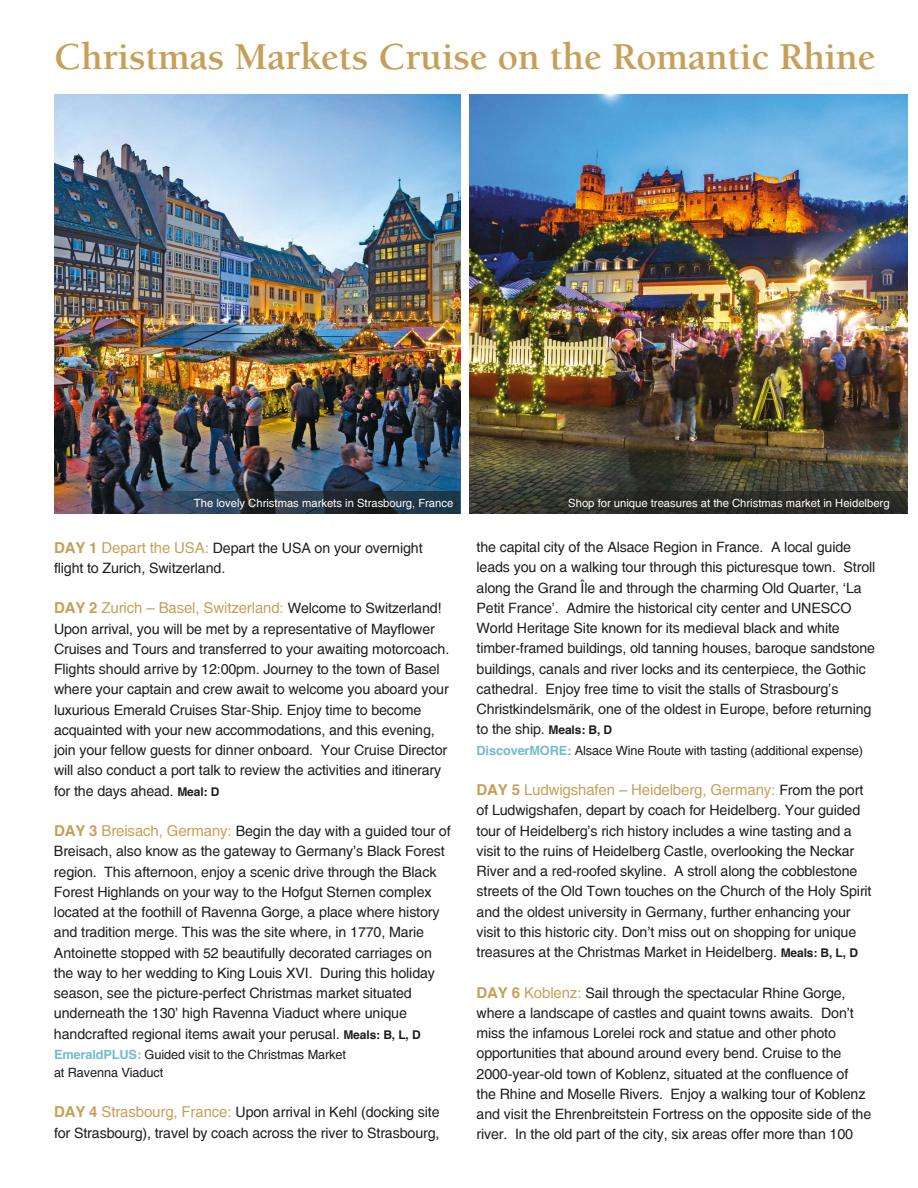
<style>
.page{position:relative;width:918px;height:1188px;background:#fff}
.page>*{position:absolute;margin:0;border:0;box-sizing:border-box;transform-origin:0 0}
.t1{font:700 39px "Berkeley";letter-spacing:-.005em;color:#c6a058}
.t2{font:15px "Helvetica";letter-spacing:-.01em;color:#c6a058}
.t3{font:14.25px/20.2px "Helvetica";letter-spacing:-.01em;color:#1d1d1b}
.t4{font:12.75px/18px "Helvetica";letter-spacing:-.01em;color:#1d1d1b}
.t5{font:11.25px "Helvetica";color:#fff}
.s1{font-weight:700;font-size:15px;color:#c6a058}
.s2{font-size:15px;color:#c6a058}
.s3{font-weight:700}
.s4{font-size:14.25px;color:#1d1d1b}
.s5{font-weight:700;font-size:12px}
.s6{font-weight:700;color:#73bccb}
</style>
<div class="page">
<img style="left:54px;top:95px;width:406px;height:419px">
<img style="left:469px;top:95px;width:438px;height:419px">
<svg style="left:469px;top:491px;width:437px;height:23px;background:#2c2d28"></svg>
<svg style="left:54px;top:491px;width:405px;height:23px;background:#323b48"></svg>
<h1 class="t1" style="left:54px;top:36px;width:823px">Christmas Markets Cruise on the Romantic Rhine</h1>
<p class="t5" style="left:194px;top:496px;width:261px">The lovely Christmas markets in Strasbourg, France</p>
<p class="t5" style="left:568px;top:496px;width:323px">Shop for unique treasures at the Christmas market in Heidelberg</p>
<p class="t3" style="left:54px;top:537px;width:370px"><span class="s1">DAY 1</span> <span class="s2">Depart the USA:</span> Depart the USA on your overnight flight to Zurich, Switzerland.</p>
<p class="t2" style="left:54px;top:599px;width:389px"><span class="s3">DAY 2</span> Zurich – Basel, Switzerland: <span class="s4">Welcome to Switzerland!</span></p>
<p class="t3" style="left:54px;top:618px;width:397px">Upon arrival, you will be met by a representative of Mayflower Cruises and Tours and transferred to your awaiting motorcoach.<br>Flights should arrive by 12:00pm. Journey to the town of Basel where your captain and crew await to welcome you aboard your luxurious Emerald Cruises Star-Ship. Enjoy time to become acquainted with your new accommodations, and this evening, join your fellow guests for dinner onboard. Your Cruise Director will also conduct a port talk to review the activities and itinerary for the days ahead. <span class="s5">Meal: D</span></p>
<p class="t3" style="left:54px;top:821px;width:398px"><span class="s1">DAY 3</span> <span class="s2">Breisach, Germany:</span> Begin the day with a guided tour of Breisach, also know as the gateway to Germany’s Black Forest region. This afternoon, enjoy a scenic drive through the Black Forest Highlands on your way to the Hofgut Sternen complex located at the foothill of Ravenna Gorge, a place where history and tradition merge. This was the site where, in 1770, Marie Antoinette stopped with 52 beautifully decorated carriages on the way to her wedding to King Louis XVI. During this holiday season, see the picture-perfect Christmas market situated underneath the 130’ high Ravenna Viaduct where unique handcrafted regional items await your perusal. <span class="s5">Meals: B, L, D</span></p>
<p class="t4" style="left:54px;top:1045px;width:294px"><span class="s6">EmeraldPLUS:</span> Guided visit to the Christmas Market at Ravenna Viaduct</p>
<p class="t3" style="left:54px;top:1102px;width:387px"><span class="s1">DAY 4</span> <span class="s2">Strasbourg, France:</span> Upon arrival in Kehl (docking site for Strasbourg), travel by coach across the river to Strasbourg,</p>
<p class="t3" style="left:477px;top:537px;width:400px">the capital city of the Alsace Region in France. A local guide leads you on a walking tour through this picturesque town. Stroll along the Grand Île and through the charming Old Quarter, ‘La Petit France’. Admire the historical city center and UNESCO World Heritage Site known for its medieval black and white timber-framed buildings, old tanning houses, baroque sandstone buildings, canals and river locks and its centerpiece, the Gothic cathedral. Enjoy free time to visit the stalls of Strasbourg’s Christkindelsmärik, one of the oldest in Europe, before returning to the ship. <span class="s5">Meals: B, D</span></p>
<p class="t4" style="left:477px;top:741px;width:388px"><span class="s6">DiscoverMORE:</span> Alsace Wine Route with tasting (additional expense)</p>
<p class="t2" style="left:477px;top:781px;width:388px"><span class="s3">DAY 5</span> Ludwigshafen – Heidelberg, Germany: <span class="s4">From the port</span></p>
<p class="t3" style="left:477px;top:800px;width:397px">of Ludwigshafen, depart by coach for Heidelberg. Your guided tour of Heidelberg’s rich history includes a wine tasting and a visit to the ruins of Heidelberg Castle, overlooking the Neckar River and a red-roofed skyline. A stroll along the cobblestone streets of the Old Town touches on the Church of the Holy Spirit and the oldest university in Germany, further enhancing your visit to this historic city. Don’t miss out on shopping for unique treasures at the Christmas Market in Heidelberg. <span class="s5">Meals: B, L, D</span></p>
<p class="t3" style="left:477px;top:982px;width:396px"><span class="s1">DAY 6</span> <span class="s2">Koblenz:</span> Sail through the spectacular Rhine Gorge, where a landscape of castles and quaint towns awaits. Don’t miss the infamous Lorelei rock and statue and other photo opportunities that abound around every bend. Cruise to the 2000-year-old town of Koblenz, situated at the confluence of the Rhine and Moselle Rivers. Enjoy a walking tour of Koblenz and visit the Ehrenbreitstein Fortress on the opposite side of the river. In the old part of the city, six areas offer more than 100</p>
</div>
